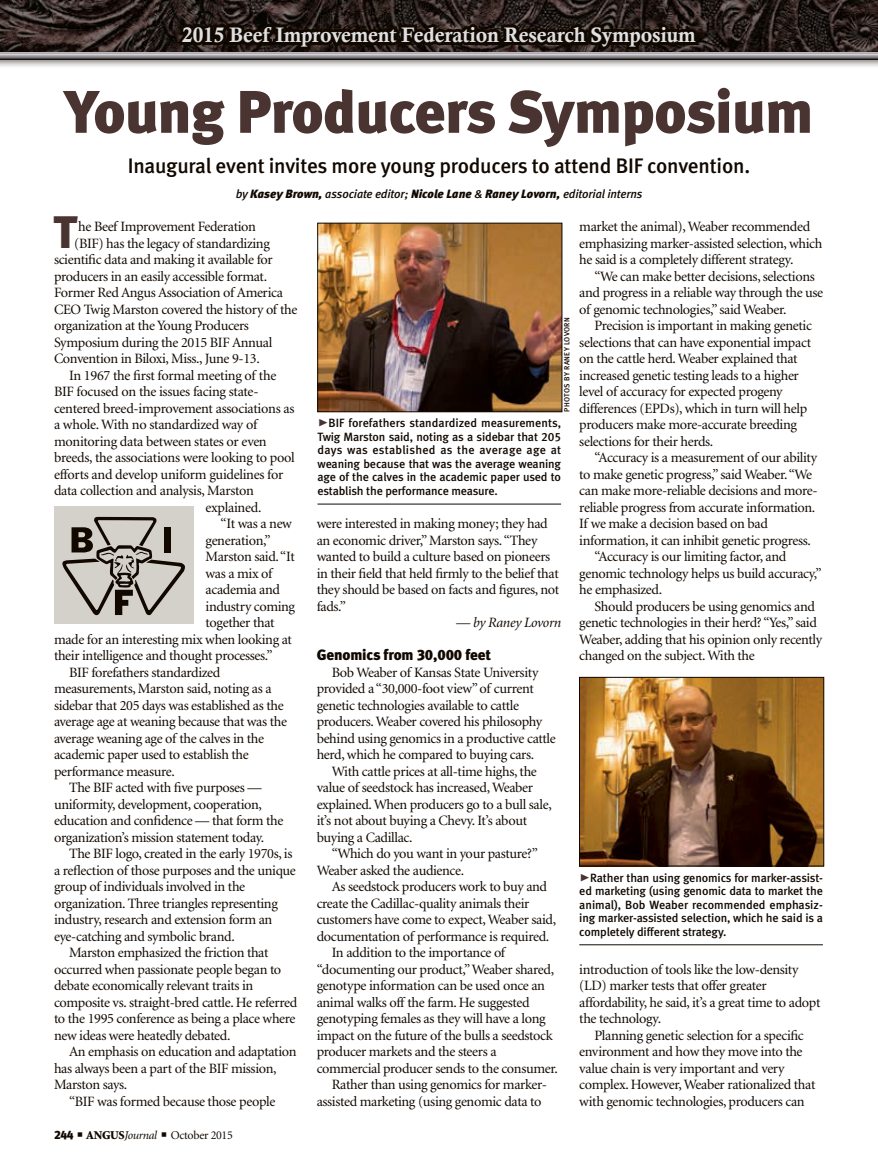
<style>
.page{position:relative;width:878px;height:1168px;background:#fff}
.page>*{position:absolute;margin:0;border:0;box-sizing:border-box;transform-origin:0 0}
.headline{font:60px "Meta Black LF";letter-spacing:-.01em;color:#4a3432}
.Drop_Cap{font:45.45px "Meta Black LF";color:#4a3432}
.deck{font:21px "Meta Medium LF";letter-spacing:-.01em;color:#110800}
.deck-2{font:21px "Calis MT Bol";letter-spacing:-.01em;color:#e0e0e2}
.subhead{font:15px "Meta Black LF";letter-spacing:-.01em;color:#110800}
.body_text{font:14.25px/16.5px "Minion";letter-spacing:-.025em;color:#110800}
.Drop_Cap-2{font:14.25px "Minion";letter-spacing:-.025em;color:#110800}
.body_text-2{font:italic 14.25px "Minion";letter-spacing:-.025em;color:#110800}
.cutline_w_rule{font:12px/13.5px "Meta Medium LF";letter-spacing:-.01em;color:#110800;text-align:justify}
.byline{font:italic 12px "Meta Medium LF";letter-spacing:-.01em;color:#110800}
.t1{font:12px "Minion";letter-spacing:-.025em;color:#110800}
.photo_credit{font:7.5px "Meta Medium LF";letter-spacing:.05em;color:#110800}
.s1{font-family:"Meta Black LF"}
.s2{font-weight:900}
.s3{font-style:italic}
.s4{font-family:"Meta Black Caps Expert";font-size:21px;color:#4a3432}
</style>
<div class="page">
<svg style="left:0;top:0;width:878px;height:67px;background:#39312d"></svg>
<svg style="left:0;top:52px;width:878px;height:7px;background:#9a989c"></svg>
<img style="left:319px;top:225px;width:241px;height:185px">
<div style="left:317px;top:223px;width:245px;height:189px;border:1px solid #110800"></div>
<hr style="left:317px;top:504px;width:244px;height:1px;background:#110800">
<img style="left:581px;top:679px;width:241px;height:185px">
<div style="left:579px;top:677px;width:245px;height:189px;border:1px solid #110800"></div>
<hr style="left:579px;top:944px;width:243px;height:1px;background:#110800">
<div style="left:54px;top:506px;width:140px;height:117px;background:#d4d0ca"></div>
<svg style="left:62px;top:517px;width:123px;height:98px"></svg>
<p class="deck-2" style="left:182px;top:23px;width:515px">2015 Beef Improvement Federation Research Symposium</p>
<p class="headline" style="left:65px;top:76px;width:750px">Young Producers Symposium</p>
<p class="deck" style="left:128px;top:153px;width:624px">Inaugural event invites more young producers to attend BIF convention.</p>
<p class="byline" style="left:236px;top:187px;width:408px">by <span class="s1">Kasey Brown,</span> associate editor; <span class="s1">Nicole Lane</span> &amp; <span class="s1">Raney Lovorn,</span> editorial interns</p>
<p class="Drop_Cap" style="left:54px;top:204px;width:25px">T</p>
<p class="Drop_Cap-2" style="left:78px;top:219px;width:179px">he Beef Improvement Federation</p>
<p class="Drop_Cap-2" style="left:74px;top:236px;width:197px">(BIF) has the legacy of standardizing</p>
<p class="Drop_Cap-2" style="left:54px;top:252px;width:220px">scientific data and making it available for</p>
<p class="Drop_Cap-2" style="left:54px;top:269px;width:214px">producers in an easily accessible format.</p>
<p class="Drop_Cap-2" style="left:54px;top:285px;width:230px">Former Red Angus Association of America</p>
<p class="Drop_Cap-2" style="left:54px;top:302px;width:245px">CEO Twig Marston covered the history of the</p>
<p class="Drop_Cap-2" style="left:54px;top:318px;width:196px">organization at the Young Producers</p>
<p class="Drop_Cap-2" style="left:54px;top:335px;width:220px">Symposium during the 2015 BIF Annual</p>
<p class="Drop_Cap-2" style="left:54px;top:351px;width:207px">Convention in Biloxi, Miss., June 9-13.</p>
<p class="body_text" style="left:69px;top:367px;width:209px">In 1967 the first formal meeting of the</p>
<p class="body_text" style="left:54px;top:384px;width:206px">BIF focused on the issues facing state-</p>
<p class="body_text" style="left:54px;top:400px;width:242px">centered breed-improvement associations as</p>
<p class="body_text" style="left:54px;top:417px;width:205px">a whole. With no standardized way of</p>
<p class="body_text" style="left:54px;top:433px;width:214px">monitoring data between states or even</p>
<p class="body_text" style="left:54px;top:450px;width:242px">breeds, the associations were looking to pool</p>
<p class="body_text" style="left:54px;top:466px;width:231px">efforts and develop uniform guidelines for</p>
<p class="body_text" style="left:54px;top:483px;width:201px">data collection and analysis, Marston</p>
<p class="body_text" style="left:206px;top:499px;width:57px">explained.</p>
<p class="body_text" style="left:220px;top:516px;width:73px">“It was a new</p>
<p class="body_text" style="left:206px;top:532px;width:67px">generation,”</p>
<p class="body_text" style="left:206px;top:549px;width:91px">Marston said. “It</p>
<p class="body_text" style="left:206px;top:565px;width:68px">was a mix of</p>
<p class="body_text" style="left:206px;top:582px;width:76px">academia and</p>
<p class="body_text" style="left:206px;top:598px;width:91px">industry coming</p>
<p class="body_text" style="left:206px;top:615px;width:70px">together that</p>
<p class="body_text" style="left:54px;top:631px;width:239px">made for an interesting mix when looking at</p>
<p class="body_text" style="left:54px;top:648px;width:220px">their intelligence and thought processes.”</p>
<p class="body_text" style="left:54px;top:664px;width:234px;text-indent:15px">BIF forefathers standardized measurements, Marston said, noting as a sidebar that 205 days was established as the average age at weaning because that was the average weaning age of the calves in the academic paper used to establish the performance measure.</p>
<p class="body_text" style="left:54px;top:780px;width:231px;text-indent:15px">The BIF acted with five purposes — uniformity, development, cooperation, education and confidence — that form the organization’s mission statement today.</p>
<p class="body_text" style="left:54px;top:846px;width:243px;text-indent:15px">The BIF logo, created in the early 1970s, is a reflection of those purposes and the unique group of individuals involved in the organization. Three triangles representing industry, research and extension form an eye-catching and symbolic brand.</p>
<p class="body_text" style="left:54px;top:945px;width:245px;text-indent:15px">Marston emphasized the friction that occurred when passionate people began to debate economically relevant traits in composite vs. straight-bred cattle. He referred to the 1995 conference as being a place where new ideas were heatedly debated.</p>
<p class="body_text" style="left:54px;top:1044px;width:244px;text-indent:15px">An emphasis on education and adaptation has always been a part of the BIF mission,<br>Marston says.</p>
<p class="body_text" style="left:69px;top:1093px;width:208px">“BIF was formed because those people</p>
<p class="t1" style="left:54px;top:1129px;width:180px"><span class="s1">244</span> ■ <span class="s2">ANGUS</span><span class="s3">Journal</span> ■ October 2015</p>
<p class="photo_credit" style="left:562px;top:412px;width:96px;rotate:-90deg">PHOTOS BY RANEY LOVORN</p>
<p class="cutline_w_rule" style="left:317px;top:416px;width:245px"><span class="s4">@</span>BIF forefathers standardized measurements, Twig Marston said, noting as a sidebar that 205 days was established as the average age at weaning because that was the average weaning age of the calves in the academic paper used to establish the performance measure.</p>
<p class="body_text" style="left:316px;top:516px;width:244px">were interested in making money; they had an economic driver,” Marston says. “They wanted to build a culture based on pioneers in their field that held firmly to the belief that they should be based on facts and figures, not fads.”</p>
<p class="body_text-2" style="left:456px;top:615px;width:106px">— by Raney Lovorn</p>
<p class="subhead" style="left:316px;top:646px;width:176px">Genomics from 30,000 feet</p>
<p class="body_text" style="left:316px;top:664px;width:241px;text-indent:15px">Bob Weaber of Kansas State University provided a “30,000-foot view” of current genetic technologies available to cattle producers. Weaber covered his philosophy behind using genomics in a productive cattle herd, which he compared to buying cars.</p>
<p class="body_text" style="left:316px;top:763px;width:236px;text-indent:15px">With cattle prices at all-time highs, the value of seedstock has increased, Weaber explained. When producers go to a bull sale, it’s not about buying a Chevy. It’s about buying a Cadillac.</p>
<p class="body_text" style="left:316px;top:846px;width:223px;text-indent:15px">“Which do you want in your pasture?”<br>Weaber asked the audience.</p>
<p class="body_text" style="left:316px;top:879px;width:241px;text-indent:15px">As seedstock producers work to buy and create the Cadillac-quality animals their customers have come to expect, Weaber said, documentation of performance is required.</p>
<p class="body_text" style="left:316px;top:945px;width:243px;text-indent:15px">In addition to the importance of “documenting our product,” Weaber shared, genotype information can be used once an animal walks off the farm. He suggested genotyping females as they will have a long impact on the future of the bulls a seedstock producer markets and the steers a commercial producer sends to the consumer.</p>
<p class="body_text" style="left:316px;top:1077px;width:232px;text-indent:15px">Rather than using genomics for marker&shy;assisted marketing (using genomic data to</p>
<p class="body_text" style="left:579px;top:219px;width:244px">market the animal), Weaber recommended emphasizing marker-assisted selection, which he said is a completely different strategy.</p>
<p class="body_text" style="left:579px;top:268px;width:245px;text-indent:15px">“We can make better decisions, selections and progress in a reliable way through the use of genomic technologies,” said Weaber.</p>
<p class="body_text" style="left:579px;top:318px;width:234px;text-indent:15px">Precision is important in making genetic selections that can have exponential impact on the cattle herd. Weaber explained that increased genetic testing leads to a higher level of accuracy for expected progeny differences (EPDs), which in turn will help producers make more-accurate breeding selections for their herds.</p>
<p class="body_text" style="left:579px;top:450px;width:240px;text-indent:15px">“Accuracy is a measurement of our ability to make genetic progress,” said Weaber. “We can make more-reliable decisions and more&shy;reliable progress from accurate information.<br>If we make a decision based on bad information, it can inhibit genetic progress.</p>
<p class="body_text" style="left:579px;top:549px;width:244px;text-indent:15px">“Accuracy is our limiting factor, and genomic technology helps us build accuracy,” he emphasized.</p>
<p class="body_text" style="left:579px;top:598px;width:244px;text-indent:15px">Should producers be using genomics and genetic technologies in their herd? “Yes,” said Weaber, adding that his opinion only recently changed on the subject. With the</p>
<p class="cutline_w_rule" style="left:579px;top:870px;width:245px"><span class="s4">@</span>Rather than using genomics for marker-assist&shy;ed marketing (using genomic data to market the animal), Bob Weaber recommended emphasiz&shy;ing marker-assisted selection, which he said is a completely different strategy.</p>
<p class="body_text" style="left:579px;top:961px;width:242px">introduction of tools like the low-density (LD) marker tests that offer greater affordability, he said, it’s a great time to adopt the technology.</p>
<p class="body_text" style="left:579px;top:1027px;width:238px;text-indent:15px">Planning genetic selection for a specific environment and how they move into the value chain is very important and very complex. However, Weaber rationalized that with genomic technologies, producers can</p>
</div>
